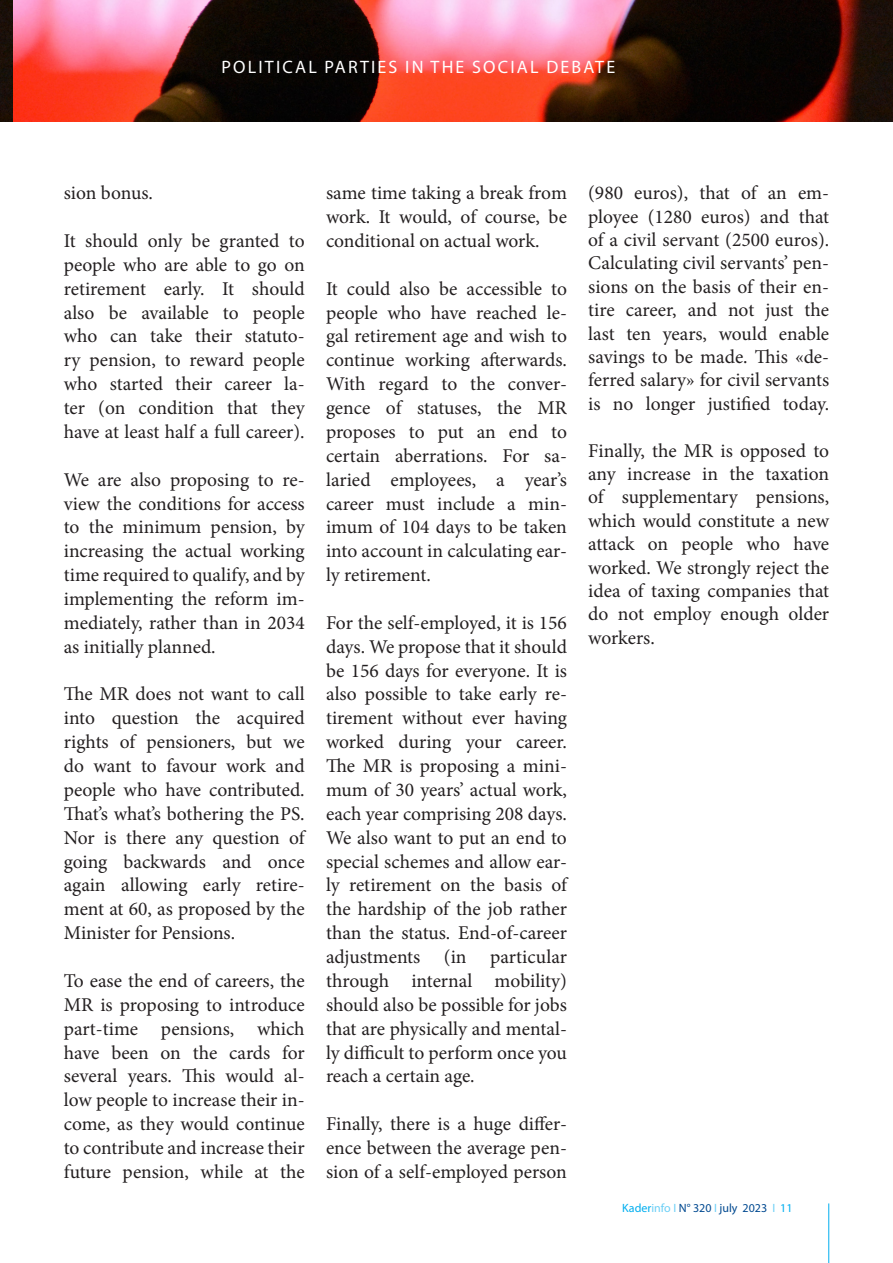
<style>
.page{position:relative;width:893px;height:1263px;background:#fff}
.page>*{position:absolute;margin:0;border:0;box-sizing:border-box;transform-origin:0 0}
.t1{font:19.5px/23.9px "Minion Pro";color:#231f20;text-align:justify}
.t2{font:18px "Myriad Pro";letter-spacing:.12em;color:#fff}
.t3{font:12px "Myriad Pro";color:#014990}
.s1{color:#00aeef}
.s2{color:#6bcff6}
</style>
<div class="page">
<hr style="left:828px;top:1203px;width:1px;height:60px;background:#00aeef">
<img style="left:13px;top:0;width:880px;height:121px">
<div style="left:0;top:0;width:13px;height:121px;background:#1a1009"></div>
<p class="t2" style="left:221px;top:55px;width:395px">POLITICAL PARTIES IN THE SOCIAL DEBATE</p>
<p class="t1" style="left:64px;top:181px;width:91px">sion bonus.</p>
<p class="t1" style="left:64px;top:229px;width:242px">It should only be granted to people who are able to go on retirement early. It should also be available to people who can take their statuto&shy;ry pension, to reward people who started their career la&shy;ter (on condition that they have at least half a full career).</p>
<p class="t1" style="left:64px;top:468px;width:242px">We are also proposing to re&shy;view the conditions for access to the minimum pension, by increasing the actual working time required to qualify, and by implementing the reform im&shy;mediately, rather than in 2034 as initially planned.</p>
<p class="t1" style="left:64px;top:682px;width:242px">The MR does not want to call into question the acquired rights of pensioners, but we do want to favour work and people who have contributed.<br>That’s what’s bothering the PS.<br>Nor is there any question of going backwards and once again allowing early retire&shy;ment at 60, as proposed by the Minister for Pensions.</p>
<p class="t1" style="left:64px;top:969px;width:242px">To ease the end of careers, the MR is proposing to introduce part-time pensions, which have been on the cards for several years. This would al&shy;low people to increase their in&shy;come, as they would continue to contribute and increase their future pension, while at the</p>
<p class="t1" style="left:326px;top:181px;width:242px">same time taking a break from work. It would, of course, be conditional on actual work.</p>
<p class="t1" style="left:326px;top:277px;width:242px">It could also be accessible to people who have reached le&shy;gal retirement age and wish to continue working afterwards.<br>With regard to the conver&shy;gence of statuses, the MR proposes to put an end to certain aberrations. For sa&shy;laried employees, a year’s career must include a min&shy;imum of 104 days to be taken into account in calculating ear&shy;ly retirement.</p>
<p class="t1" style="left:326px;top:611px;width:242px">For the self-employed, it is 156 days. We propose that it should be 156 days for everyone. It is also possible to take early re&shy;tirement without ever having worked during your career.<br>The MR is proposing a mini&shy;mum of 30 years’ actual work, each year comprising 208 days.<br>We also want to put an end to special schemes and allow ear&shy;ly retirement on the basis of the hardship of the job rather than the status. End-of-career adjustments (in particular through internal mobility) should also be possible for jobs that are physically and mental&shy;ly difficult to perform once you reach a certain age.</p>
<p class="t1" style="left:326px;top:1112px;width:242px">Finally, there is a huge differ&shy;ence between the average pen&shy;sion of a self-employed person</p>
<p class="t1" style="left:588px;top:181px;width:242px;line-height:23.4px">(980 euros), that of an em&shy;ployee (1280 euros) and that of a civil servant (2500 euros).<br>Calculating civil servants’ pen&shy;sions on the basis of their en&shy;tire career, and not just the last ten years, would enable savings to be made. This «de&shy;ferred salary» for civil servants is no longer justified today.</p>
<p class="t1" style="left:588px;top:439px;width:242px;line-height:23.4px">Finally, the MR is opposed to any increase in the taxation of supplementary pensions, which would constitute a new attack on people who have worked. We strongly reject the idea of taxing companies that do not employ enough older workers.</p>
<p class="t3" style="left:622px;top:1201px;width:172px"><span class="s1">Kader</span><span class="s2">info I</span> N° 320 <span class="s2">I</span> july 2023 <span class="s2">I</span> <span class="s1">11</span></p>
</div>
